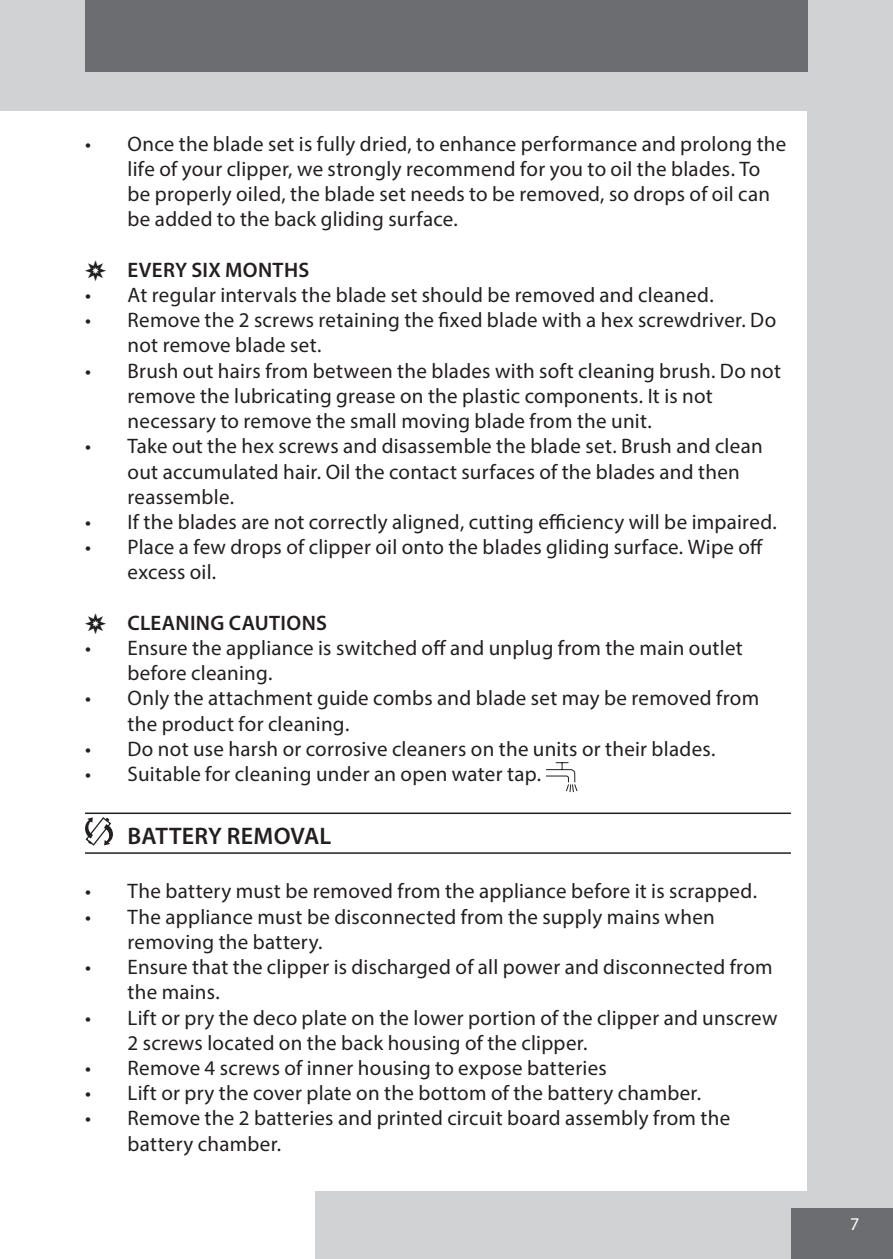
<style>
.page{position:relative;width:893px;height:1259px;background:#fff}
.page>*{position:absolute;margin:0;border:0;box-sizing:border-box;transform-origin:0 0}
.heading{font:600 24px "Myriad Pro";letter-spacing:.01em;color:#231f20}
.default_numbers{font:21px/25.2px "Myriad Pro";letter-spacing:.015em;color:#231f20}
.default_numbers-2{font:600 21px "Myriad Pro";letter-spacing:.015em;color:#231f20}
.t1{font:18px "Myriad Pro";color:#fff}
.s1{font-family:"Myriad Graphics";font-weight:400}
</style>
<div class="page">
<div style="left:315px;top:1191px;width:578px;height:68px;background:#d1d2d4"></div>
<div style="left:791px;top:1208px;width:102px;height:51px;background:#6c6d70"></div>
<div style="left:0;top:0;width:893px;height:111px;background:#d1d2d4"></div>
<div style="left:85px;top:0;width:723px;height:72px;background:#6c6d70"></div>
<div style="left:808px;top:90px;width:85px;height:1111px;background:#d1d2d4"></div>
<hr style="left:85px;top:812px;width:706px;height:2px;background:#231f20">
<hr style="left:85px;top:852px;width:706px;height:2px;background:#231f20">
<svg style="left:85px;top:817px;width:28px;height:29px"></svg>
<svg style="left:546px;top:762px;width:32px;height:31px"></svg>
<p class="default_numbers" style="left:128px;top:131px;width:660px;text-indent:-43px">• Once the blade set is fully dried, to enhance performance and prolong the life of your clipper, we strongly recommend for you to oil the blades. To be properly oiled, the blade set needs to be removed, so drops of oil can be added to the back gliding surface.</p>
<p class="default_numbers-2" style="left:85px;top:256px;width:226px"><span class="s1">,</span> EVERY SIX MONTHS</p>
<p class="default_numbers" style="left:85px;top:282px;width:630px">• At regular intervals the blade set should be removed and cleaned.</p>
<p class="default_numbers" style="left:128px;top:307px;width:650px;text-indent:-43px">• Remove the 2 screws retaining the fixed blade with a hex screwdriver. Do not remove blade set.</p>
<p class="default_numbers" style="left:128px;top:358px;width:655px;text-indent:-43px">• Brush out hairs from between the blades with soft cleaning brush. Do not remove the lubricating grease on the plastic components. It is not necessary to remove the small moving blade from the unit.</p>
<p class="default_numbers" style="left:128px;top:433px;width:637px;text-indent:-43px">• Take out the hex screws and disassemble the blade set. Brush and clean out accumulated hair. Oil the contact surfaces of the blades and then reassemble.</p>
<p class="default_numbers" style="left:85px;top:509px;width:693px">• If the blades are not correctly aligned, cutting efficiency will be impaired.</p>
<p class="default_numbers" style="left:128px;top:534px;width:637px;text-indent:-43px">• Place a few drops of clipper oil onto the blades gliding surface. Wipe off excess oil.</p>
<p class="default_numbers-2" style="left:85px;top:609px;width:244px"><span class="s1">,</span> CLEANING CAUTIONS</p>
<p class="default_numbers" style="left:128px;top:635px;width:617px;text-indent:-43px">• Ensure the appliance is switched off and unplug from the main outlet before cleaning.</p>
<p class="default_numbers" style="left:128px;top:685px;width:633px;text-indent:-43px">• Only the attachment guide combs and blade set may be removed from the product for cleaning.</p>
<p class="default_numbers" style="left:85px;top:736px;width:632px">• Do not use harsh or corrosive cleaners on the units or their blades.</p>
<p class="default_numbers" style="left:85px;top:761px;width:458px">• Suitable for cleaning under an open water tap.</p>
<p class="heading" style="left:128px;top:820px;width:205px">BATTERY REMOVAL</p>
<p class="default_numbers" style="left:85px;top:878px;width:674px">• The battery must be removed from the appliance before it is scrapped.</p>
<p class="default_numbers" style="left:128px;top:903px;width:589px;text-indent:-43px">• The appliance must be disconnected from the supply mains when removing the battery.</p>
<p class="default_numbers" style="left:128px;top:954px;width:647px;text-indent:-43px">• Ensure that the clipper is discharged of all power and disconnected from the mains.</p>
<p class="default_numbers" style="left:128px;top:1004px;width:651px;text-indent:-43px">• Lift or pry the deco plate on the lower portion of the clipper and unscrew<br>2 screws located on the back housing of the clipper.</p>
<p class="default_numbers" style="left:85px;top:1055px;width:523px">• Remove 4 screws of inner housing to expose batteries</p>
<p class="default_numbers" style="left:85px;top:1080px;width:618px">• Lift or pry the cover plate on the bottom of the battery chamber.</p>
<p class="default_numbers" style="left:128px;top:1105px;width:604px;text-indent:-43px">• Remove the 2 batteries and printed circuit board assembly from the battery chamber.</p>
<p class="t1" style="left:850px;top:1212px;width:11px">7</p>
</div>
